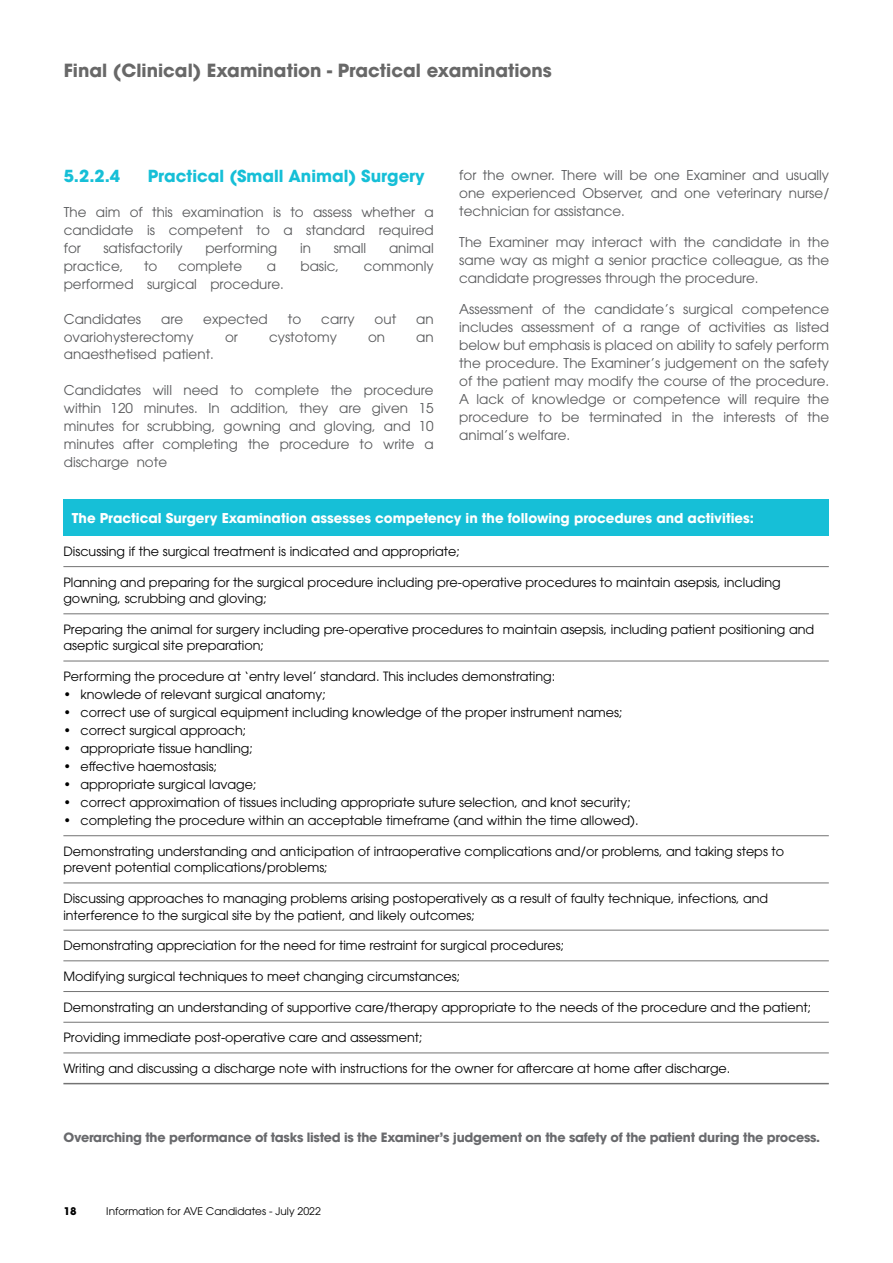
<style>
.page{position:relative;width:893px;height:1263px;background:#fff}
.page>*{position:absolute;margin:0;border:0;box-sizing:border-box;transform-origin:0 0}
.t1{font:700 18px "ITC Avant Garde Pro";color:#686868}
.t2{font:700 16.5px "ITC Avant Garde Pro";color:#16bfd7}
.t3{font:13.5px/18px "ITC Avant Garde Pro";color:#58595b;text-align:justify}
.t4{font:700 13.5px "ITC Avant Garde Pro";color:#fff}
.t5{font:12.75px/16.5px "ITC Avant Garde Pro";color:#000}
.t6{font:700 12.75px "ITC Avant Garde Pro";letter-spacing:-.02em;color:#696a6d}
.t7{font:700 10.5px "ITC Avant Garde Pro";color:#000}
</style>
<div class="page">
<div style="left:63px;top:499px;width:766px;height:37px;background:#16bfd7"></div>
<hr style="left:63px;top:566px;width:766px;height:1px;background:#737373">
<hr style="left:63px;top:613px;width:766px;height:1px;background:#737373">
<hr style="left:63px;top:661px;width:766px;height:1px;background:#737373">
<hr style="left:63px;top:835px;width:766px;height:1px;background:#737373">
<hr style="left:63px;top:882px;width:766px;height:1px;background:#737373">
<hr style="left:63px;top:930px;width:766px;height:1px;background:#737373">
<hr style="left:63px;top:960px;width:766px;height:1px;background:#737373">
<hr style="left:63px;top:991px;width:766px;height:1px;background:#737373">
<hr style="left:63px;top:1022px;width:766px;height:1px;background:#737373">
<hr style="left:63px;top:1083px;width:766px;height:1px;background:#737373">
<hr style="left:63px;top:1052px;width:766px;height:1px;background:#737373">
<h1 class="t1" style="left:64px;top:58px;width:490px">Final (Clinical) Examination - Practical examinations</h1>
<p class="t2" style="left:64px;top:165px;width:58px">5.2.2.4</p>
<p class="t2" style="left:148px;top:165px;width:278px">Practical (Small Animal) Surgery</p>
<p class="t3" style="left:64px;top:203px;width:371px">The aim of this examination is to assess whether a candidate is competent to a standard required for</p>
<p class="t3" style="left:103px;top:239px;width:81px">satisfactorily</p>
<p class="t3" style="left:205px;top:239px;width:73px">performing</p>
<p class="t3" style="left:300px;top:239px;width:12px">in</p>
<p class="t3" style="left:334px;top:239px;width:34px">small</p>
<p class="t3" style="left:389px;top:239px;width:46px">animal</p>
<p class="t3" style="left:64px;top:257px;width:61px">practice,</p>
<p class="t3" style="left:144px;top:257px;width:15px">to</p>
<p class="t3" style="left:178px;top:257px;width:66px">complete</p>
<p class="t3" style="left:267px;top:257px;width:11px">a</p>
<p class="t3" style="left:300px;top:257px;width:40px">basic,</p>
<p class="t3" style="left:364px;top:257px;width:71px">commonly</p>
<p class="t3" style="left:64px;top:275px;width:222px">performed surgical procedure.</p>
<p class="t3" style="left:64px;top:310px;width:79px">Candidates</p>
<p class="t3" style="left:161px;top:310px;width:24px">are</p>
<p class="t3" style="left:203px;top:310px;width:66px">expected</p>
<p class="t3" style="left:288px;top:310px;width:15px">to</p>
<p class="t3" style="left:321px;top:310px;width:35px">carry</p>
<p class="t3" style="left:375px;top:310px;width:23px">out</p>
<p class="t3" style="left:416px;top:310px;width:19px">an</p>
<p class="t3" style="left:64px;top:328px;width:132px">ovariohysterectomy</p>
<p class="t3" style="left:225px;top:328px;width:14px">or</p>
<p class="t3" style="left:269px;top:328px;width:69px">cystotomy</p>
<p class="t3" style="left:368px;top:328px;width:19px">on</p>
<p class="t3" style="left:416px;top:328px;width:19px">an</p>
<p class="t3" style="left:64px;top:345px;width:152px">anaesthetised patient.</p>
<p class="t3" style="left:64px;top:381px;width:371px">Candidates will need to complete the procedure within 120 minutes. In addition, they are given 15 minutes for scrubbing, gowning and gloving, and 10 minutes after completing the procedure to write a discharge note</p>
<p class="t3" style="left:459px;top:166px;width:371px">for the owner. There will be one Examiner and usually one experienced Observer, and one veterinary nurse/ technician for assistance.</p>
<p class="t3" style="left:459px;top:233px;width:371px">The Examiner may interact with the candidate in the same way as might a senior practice colleague, as the candidate progresses through the procedure.</p>
<p class="t3" style="left:459px;top:299px;width:371px">Assessment of the candidate’s surgical competence includes assessment of a range of activities as listed below but emphasis is placed on ability to safely perform the procedure. The Examiner’s judgement on the safety of the patient may modify the course of the procedure.<br>A lack of knowledge or competence will require the procedure to be terminated in the interests of the animal’s welfare.</p>
<p class="t4" style="left:72px;top:509px;width:684px">The Practical Surgery Examination assesses competency in the following procedures and activities:</p>
<p class="t5" style="left:63px;top:543px;width:398px">Discussing if the surgical treatment is indicated and appropriate;</p>
<p class="t5" style="left:63px;top:574px;width:719px">Planning and preparing for the surgical procedure including pre-operative procedures to maintain asepsis, including gowning, scrubbing and gloving;</p>
<p class="t5" style="left:63px;top:621px;width:752px">Preparing the animal for surgery including pre-operative procedures to maintain asepsis, including patient positioning and aseptic surgical site preparation;</p>
<p class="t5" style="left:63px;top:668px;width:493px">Performing the procedure at ‘entry level’ standard. This includes demonstrating:</p>
<p class="t5" style="left:63px;top:686px;width:264px">• knowlede of relevant surgical anatomy;</p>
<p class="t5" style="left:63px;top:704px;width:561px">• correct use of surgical equipment including knowledge of the proper instrument names;</p>
<p class="t5" style="left:63px;top:722px;width:185px">• correct surgical approach;</p>
<p class="t5" style="left:63px;top:740px;width:191px">• appropriate tissue handling;</p>
<p class="t5" style="left:63px;top:758px;width:155px">• effective haemostasis;</p>
<p class="t5" style="left:63px;top:776px;width:195px">• appropriate surgical lavage;</p>
<p class="t5" style="left:63px;top:794px;width:569px">• correct approximation of tissues including appropriate suture selection, and knot security;</p>
<p class="t5" style="left:63px;top:812px;width:577px">• completing the procedure within an acceptable timeframe (and within the time allowed).</p>
<p class="t5" style="left:63px;top:843px;width:722px">Demonstrating understanding and anticipation of intraoperative complications and/or problems, and taking steps to prevent potential complications/problems;</p>
<p class="t5" style="left:63px;top:890px;width:706px">Discussing approaches to managing problems arising postoperatively as a result of faulty technique, infections, and interference to the surgical site by the patient, and likely outcomes;</p>
<p class="t5" style="left:63px;top:937px;width:502px">Demonstrating appreciation for the need for time restraint for surgical procedures;</p>
<p class="t5" style="left:63px;top:968px;width:398px">Modifying surgical techniques to meet changing circumstances;</p>
<p class="t5" style="left:63px;top:998px;width:749px">Demonstrating an understanding of supportive care/therapy appropriate to the needs of the procedure and the patient;</p>
<p class="t5" style="left:63px;top:1029px;width:361px">Providing immediate post-operative care and assessment;</p>
<p class="t5" style="left:63px;top:1060px;width:668px">Writing and discussing a discharge note with instructions for the owner for aftercare at home after discharge.</p>
<p class="t6" style="left:63px;top:1129px;width:758px">Overarching the performance of tasks listed is the Examiner’s judgement on the safety of the patient during the process.</p>
<p class="t7" style="left:64px;top:1204px;width:14px">18</p>
</div>
